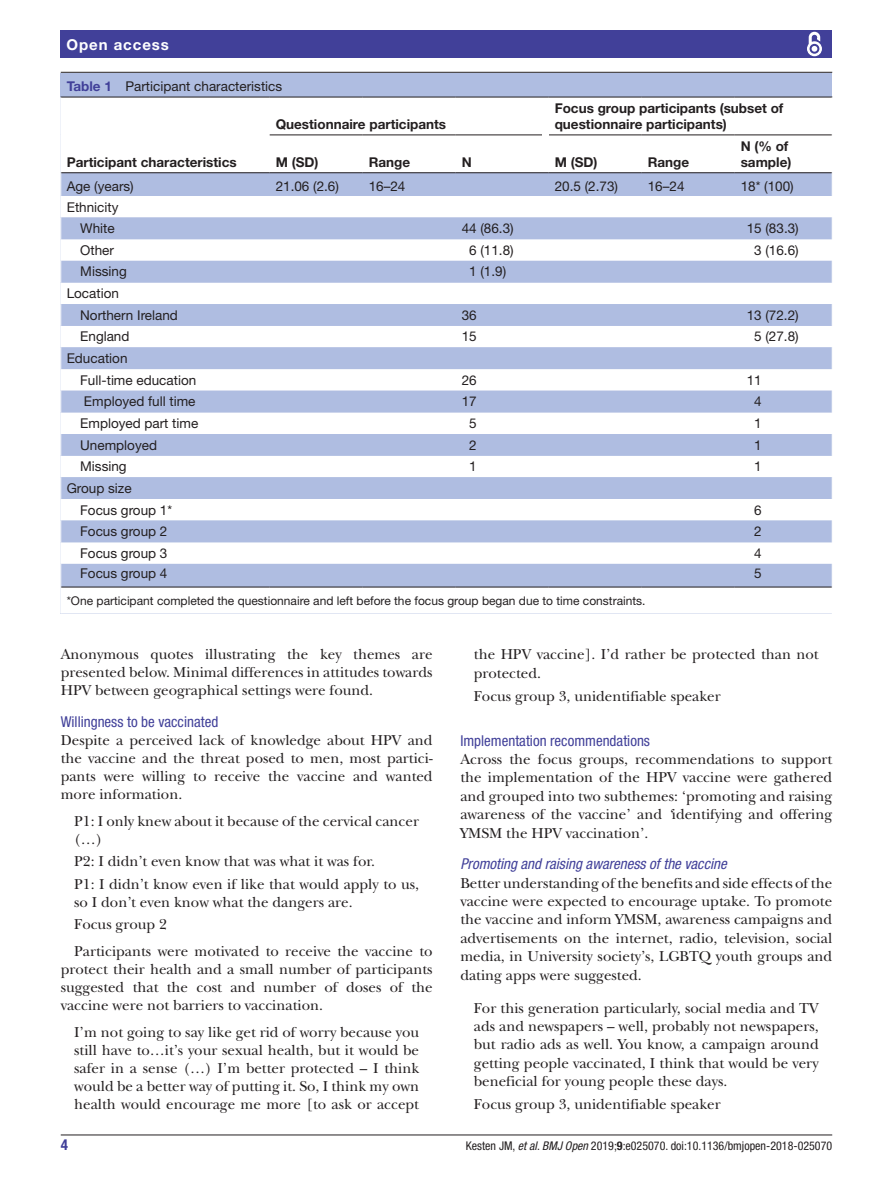
<style>
.page{position:relative;width:893px;height:1191px;background:#fff}
.page>*{position:absolute;margin:0;border:0;box-sizing:border-box;transform-origin:0 0}
.t1{font:15px/18.5px "New Baskerville";color:#231f20;text-align:justify}
.t2{font:condensed 15px "Helvetica Neue LT Std";color:#414099}
.t3{font:italic condensed 15px "Helvetica Neue LT Std";color:#414099}
.t4{font:700 15px "Helvetica Neue LT Std";letter-spacing:.065em;color:#fff}
.t5{font:700 condensed 15px "Helvetica Neue LT Std";color:#414099}
.t6{font:13.5px/21.6px "Helvetica Neue LT Std";color:#231f20}
.t7{font:700 13.5px/16.2px "Helvetica Neue LT Std";color:#231f20}
.t8{font:12px "Helvetica Neue LT Std";color:#231f20}
.t9{font:condensed 12px "Helvetica Neue LT Std";color:#231f20}
.s1{font-weight:700;color:#414099}
.s2{font-style:italic}
.s3{font-weight:700}
</style>
<div class="page">
<hr style="left:61px;top:1134px;width:771px;height:1px;background:#231f20">
<div style="left:61px;top:31px;width:771px;height:27px;background:#414099"></div>
<svg style="left:807px;top:31px;width:15px;height:26px"></svg>
<div style="left:61px;top:73px;width:771px;height:540px;background:#afbde1"></div>
<hr style="left:61px;top:72px;width:771px;height:1px;background:#231f20">
<div style="left:61px;top:98px;width:771px;height:515px;background:#fff"></div>
<svg style="left:61px;top:173px;width:771px;height:413px"></svg>
<hr style="left:61px;top:172px;width:209px;height:1px;background:#231f20">
<hr style="left:61px;top:97px;width:209px;height:1px;background:#231f20">
<hr style="left:270px;top:97px;width:93px;height:1px;background:#231f20">
<hr style="left:363px;top:97px;width:93px;height:1px;background:#231f20">
<hr style="left:456px;top:97px;width:93px;height:1px;background:#231f20">
<hr style="left:549px;top:97px;width:93px;height:1px;background:#231f20">
<hr style="left:642px;top:97px;width:93px;height:1px;background:#231f20">
<hr style="left:735px;top:97px;width:97px;height:1px;background:#231f20">
<hr style="left:270px;top:134px;width:93px;height:1px;background:#231f20">
<hr style="left:270px;top:172px;width:93px;height:1px;background:#231f20">
<hr style="left:363px;top:134px;width:93px;height:1px;background:#231f20">
<hr style="left:363px;top:172px;width:93px;height:1px;background:#231f20">
<hr style="left:456px;top:134px;width:93px;height:1px;background:#231f20">
<hr style="left:456px;top:172px;width:93px;height:1px;background:#231f20">
<hr style="left:549px;top:134px;width:93px;height:1px;background:#231f20">
<hr style="left:549px;top:172px;width:93px;height:1px;background:#231f20">
<hr style="left:642px;top:134px;width:93px;height:1px;background:#231f20">
<hr style="left:642px;top:172px;width:93px;height:1px;background:#231f20">
<hr style="left:735px;top:134px;width:97px;height:1px;background:#231f20">
<hr style="left:735px;top:172px;width:97px;height:1px;background:#231f20">
<hr style="left:270px;top:586px;width:93px;height:1px;background:#231f20">
<hr style="left:363px;top:586px;width:93px;height:1px;background:#231f20">
<hr style="left:456px;top:586px;width:93px;height:1px;background:#231f20">
<hr style="left:549px;top:586px;width:93px;height:1px;background:#231f20">
<hr style="left:642px;top:586px;width:93px;height:1px;background:#231f20">
<hr style="left:735px;top:586px;width:97px;height:1px;background:#231f20">
<hr style="left:61px;top:586px;width:209px;height:1px;background:#231f20">
<svg style="left:60px;top:173px;width:1px;height:440px"></svg>
<hr style="left:67px;top:604px;width:765px;height:1px;background:#fff">
<svg style="left:543px;top:133px;width:6px;height:4px"></svg>
<p class="t4" style="left:66px;top:35px;width:104px">Open access</p>
<p class="t6" style="left:67px;top:75px;width:217px"><span class="s1">Table 1</span> Participant characteristics</p>
<p class="t7" style="left:276px;top:116px;width:172px">Questionnaire participants</p>
<p class="t7" style="left:555px;top:99px;width:230px">Focus group participants (subset of questionnaire participants)</p>
<p class="t7" style="left:67px;top:153px;width:171px">Participant characteristics</p>
<p class="t7" style="left:276px;top:153px;width:44px">M (SD)</p>
<p class="t7" style="left:369px;top:153px;width:43px">Range</p>
<p class="t7" style="left:462px;top:153px;width:12px">N</p>
<p class="t7" style="left:555px;top:153px;width:44px">M (SD)</p>
<p class="t7" style="left:648px;top:153px;width:43px">Range</p>
<p class="t7" style="left:741px;top:137px;width:52px">N (% of sample)</p>
<p class="t6" style="left:67px;top:176px;width:68px">Age (years)</p>
<p class="t6" style="left:276px;top:176px;width:65px">21.06 (2.6)</p>
<p class="t6" style="left:369px;top:176px;width:38px">16–24</p>
<p class="t6" style="left:555px;top:176px;width:65px">20.5 (2.73)</p>
<p class="t6" style="left:648px;top:176px;width:38px">16–24</p>
<p class="t6" style="left:741px;top:176px;width:55px">18* (100)</p>
<p class="t6" style="left:67px;top:196px;width:53px;text-align:right">Ethnicity<br>White</p>
<p class="t6" style="left:462px;top:217px;width:54px">44 (86.3)</p>
<p class="t6" style="left:747px;top:217px;width:54px">15 (83.3)</p>
<p class="t6" style="left:80px;top:239px;width:35px">Other</p>
<p class="t6" style="left:469px;top:239px;width:46px">6 (11.8)</p>
<p class="t6" style="left:754px;top:239px;width:46px">3 (16.6)</p>
<p class="t6" style="left:80px;top:261px;width:48px">Missing</p>
<p class="t6" style="left:469px;top:261px;width:39px">1 (1.9)</p>
<p class="t6" style="left:80px;top:282px;width:99px;text-indent:-14px">Location<br>Northern Ireland</p>
<p class="t6" style="left:462px;top:304px;width:17px">36</p>
<p class="t6" style="left:747px;top:304px;width:54px">13 (72.2)</p>
<p class="t6" style="left:80px;top:326px;width:51px">England</p>
<p class="t6" style="left:462px;top:326px;width:17px">15</p>
<p class="t6" style="left:754px;top:326px;width:46px">5 (27.8)</p>
<p class="t6" style="left:80px;top:347px;width:118px;text-indent:-14px">Education<br>Full-time education</p>
<p class="t6" style="left:462px;top:369px;width:17px">26</p>
<p class="t6" style="left:747px;top:369px;width:17px">11</p>
<p class="t6" style="left:84px;top:390px;width:113px">Employed full time</p>
<p class="t6" style="left:462px;top:390px;width:17px">17</p>
<p class="t6" style="left:754px;top:390px;width:9px">4</p>
<p class="t6" style="left:80px;top:412px;width:120px">Employed part time</p>
<p class="t6" style="left:469px;top:412px;width:9px">5</p>
<p class="t6" style="left:754px;top:412px;width:9px">1</p>
<p class="t6" style="left:80px;top:434px;width:78px">Unemployed</p>
<p class="t6" style="left:469px;top:434px;width:9px">2</p>
<p class="t6" style="left:754px;top:434px;width:9px">1</p>
<p class="t6" style="left:80px;top:455px;width:48px">Missing</p>
<p class="t6" style="left:469px;top:455px;width:9px">1</p>
<p class="t6" style="left:754px;top:455px;width:9px">1</p>
<p class="t6" style="left:80px;top:477px;width:94px;text-indent:-14px">Group size<br>Focus group 1*</p>
<p class="t6" style="left:754px;top:499px;width:9px">6</p>
<p class="t6" style="left:80px;top:520px;width:89px">Focus group 2</p>
<p class="t6" style="left:754px;top:520px;width:9px">2</p>
<p class="t6" style="left:80px;top:542px;width:89px">Focus group 3</p>
<p class="t6" style="left:754px;top:542px;width:9px">4</p>
<p class="t6" style="left:80px;top:562px;width:89px">Focus group 4</p>
<p class="t6" style="left:754px;top:562px;width:9px">5</p>
<p class="t8" style="left:67px;top:593px;width:580px">*One participant completed the questionnaire and left before the focus group began due to time constraints.</p>
<p class="t1" style="left:61px;top:645px;width:373px;line-height:18px">Anonymous quotes illustrating the key themes are presented below. Minimal differences in attitudes towards HPV between geographical settings were found.</p>
<p class="t2" style="left:61px;top:712px;width:159px">Willingness to be vaccinated</p>
<p class="t1" style="left:61px;top:731px;width:373px;line-height:18px">Despite a perceived lack of knowledge about HPV and the vaccine and the threat posed to men, most partici&shy;pants were willing to receive the vaccine and wanted more information.</p>
<p class="t1" style="left:74px;top:812px;width:346px;line-height:18px">P1: I only knew about it because of the cervical cancer (…)</p>
<p class="t1" style="left:74px;top:850px;width:346px;line-height:22.5px">P2: I didn’t even know that was what it was for.<br>P1: I didn’t know even if like that would apply to us,</p>
<p class="t1" style="left:74px;top:890px;width:280px;line-height:22.5px">so I don’t even know what the dangers are.<br>Focus group 2</p>
<p class="t1" style="left:61px;top:942px;width:373px;line-height:18px;text-indent:14px">Participants were motivated to receive the vaccine to protect their health and a small number of participants suggested that the cost and number of doses of the vaccine were not barriers to vaccination.</p>
<p class="t1" style="left:74px;top:1023px;width:346px;line-height:18px">I’m not going to say like get rid of worry because you still have to…it’s your sexual health, but it would be safer in a sense (…) I’m better protected – I think would be a better way of putting it. So, I think my own health would encourage me more [to ask or accept</p>
<p class="t1" style="left:474px;top:645px;width:346px">the HPV vaccine]. I’d rather be protected than not protected.</p>
<p class="t1" style="left:474px;top:686px;width:248px">Focus group 3, unidentifiable speaker</p>
<p class="t2" style="left:460px;top:731px;width:191px">Implementation recommendations</p>
<p class="t1" style="left:460px;top:750px;width:373px">Across the focus groups, recommendations to support the implementation of the HPV vaccine were gathered and grouped into two subthemes: ‘promoting and raising awareness of the vaccine’ and <span class="s2">‘</span>identifying and offering YMSM the HPV vaccination’.</p>
<p class="t3" style="left:460px;top:855px;width:268px">Promoting and raising awareness of the vaccine</p>
<p class="t1" style="left:460px;top:873px;width:373px">Better understanding of the benefits and side effects of the vaccine were expected to encourage uptake. To promote the vaccine and inform YMSM, awareness campaigns and advertisements on the internet, radio, television, social media, in University society’s, LGBTQ youth groups and dating apps were suggested.</p>
<p class="t1" style="left:474px;top:998px;width:346px">For this generation particularly, social media and TV ads and newspapers – well, probably not newspapers, but radio ads as well. You know, a campaign around getting people vaccinated, I think that would be very beneficial for young people these days.</p>
<p class="t1" style="left:474px;top:1095px;width:248px">Focus group 3, unidentifiable speaker</p>
<p class="t5" style="left:61px;top:1135px;width:9px">4</p>
<p class="t9" style="left:466px;top:1138px;width:368px">Kesten JM, <span class="s2">et al</span>. <span class="s2">BMJ Open</span> 2019;<span class="s3">9</span>:e025070. doi:10.1136/bmjopen-2018-025070</p>
</div>
